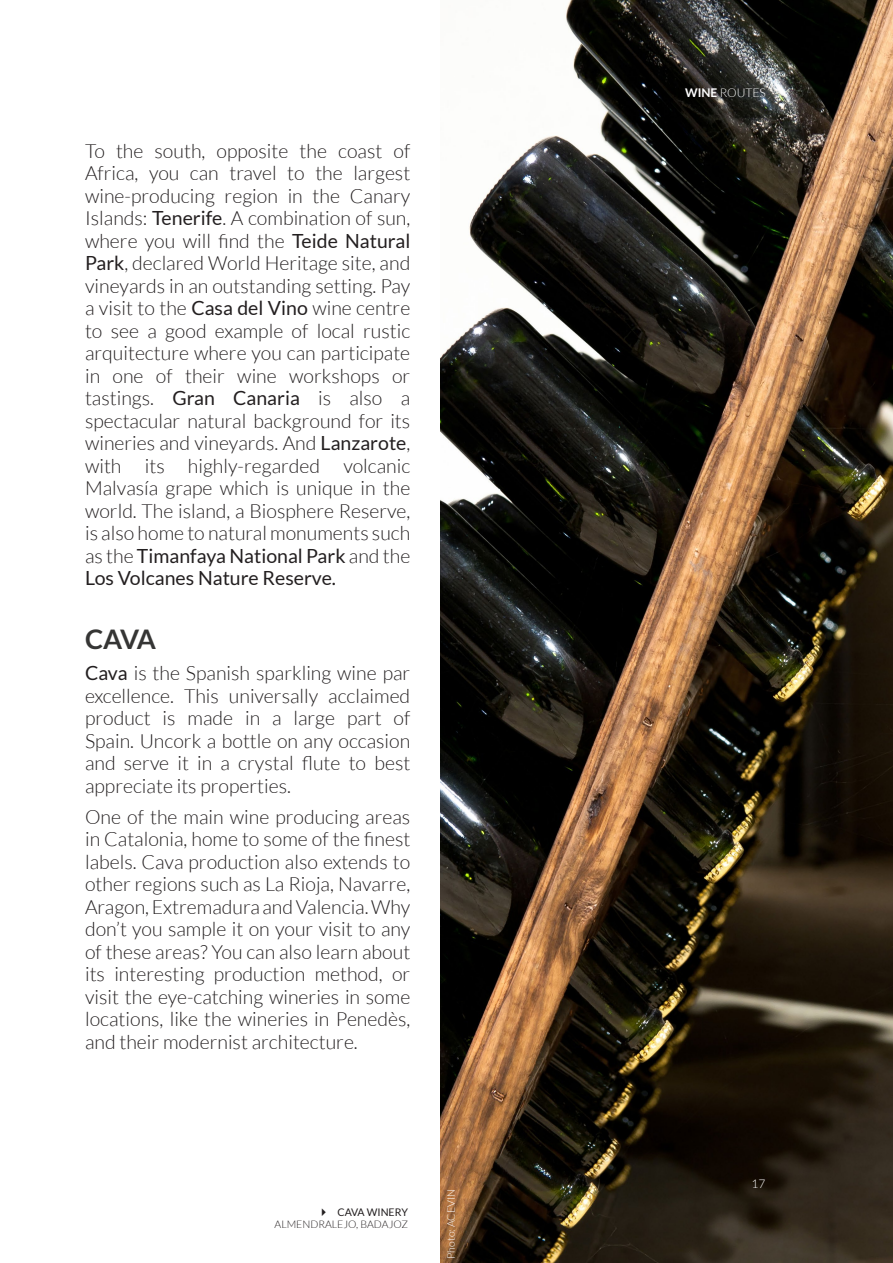
<style>
.page{position:relative;width:893px;height:1263px;background:#fff}
.page>*{position:absolute;margin:0;border:0;box-sizing:border-box;transform-origin:0 0}
.t1{font:700 27px "Lato";color:#353534}
.Body{font:300 19.5px/22.5px "Lato";color:#231f20;text-align:justify}
.t2{font:300 12px "Lato";color:#fff}
.PIE_ARRIBA{font:300 10.5px "Lato";color:#231f20}
.PIE_ARRIBA-2{font:300 10.5px "Lato";color:#fff}
.t3{font:10.5px "Lato";color:#231f20}
.s1{font-weight:400}
.s2{font-weight:700}
</style>
<div class="page">
<img style="left:440px;top:0;width:453px;height:1263px">
<hr style="left:0;top:0;width:1px;height:647px;background:#161e2e">
<p class="Body" style="left:85px;top:140px;width:327px">To the south, opposite the coast of Africa, you can travel to the largest wine-producing region in the Canary Islands: <span class="s1">Tenerife</span>. A combination of sun, where you will find the <span class="s1">Teide Natural Park</span>, declared World Heritage site, and vineyards in an outstanding setting. Pay a visit to the <span class="s1">Casa del Vino</span> wine centre to see a good example of local rustic arquitecture where you can participate in one of their wine workshops or tastings. <span class="s1">Gran Canaria</span> is also a spectacular natural background for its wineries and vineyards. And <span class="s1">Lanzarote</span>, with its highly-regarded volcanic Malvasía grape which is unique in the world. The island, a Biosphere Reserve, is also home to natural monuments such as the <span class="s1">Timanfaya National Park</span> and the <span class="s1">Los Volcanes Nature Reserve.</span></p>
<h1 class="t1" style="left:85px;top:624px;width:73px">CAVA</h1>
<p class="Body" style="left:85px;top:662px;width:327px"><span class="s1">Cava</span> is the Spanish sparkling wine par excellence. This universally acclaimed product is made in a large part of Spain. Uncork a bottle on any occasion and serve it in a crystal flute to best appreciate its properties.</p>
<p class="Body" style="left:85px;top:806px;width:327px">One of the main wine producing areas in Catalonia, home to some of the finest labels. Cava production also extends to other regions such as La Rioja, Navarre, Aragon, Extremadura and Valencia. Why don’t you sample it on your visit to any of these areas? You can also learn about its interesting production method, or visit the eye-catching wineries in some locations, like the wineries in Penedès, and their modernist architecture.</p>
<p class="t3" style="left:338px;top:1206px;width:72px">CAVA WINERY</p>
<p class="PIE_ARRIBA" style="left:275px;top:1219px;width:135px">ALMENDRALEJO, BADAJOZ</p>
<p class="PIE_ARRIBA-2" style="left:445px;top:1259px;width:71px;rotate:-90deg">Photo: ACEVIN</p>
<p class="t2" style="left:685px;top:86px;width:82px"><span class="s2">WINE</span> ROUTES</p>
<p class="t2" style="left:751px;top:1177px;width:15px">17</p>
</div>
